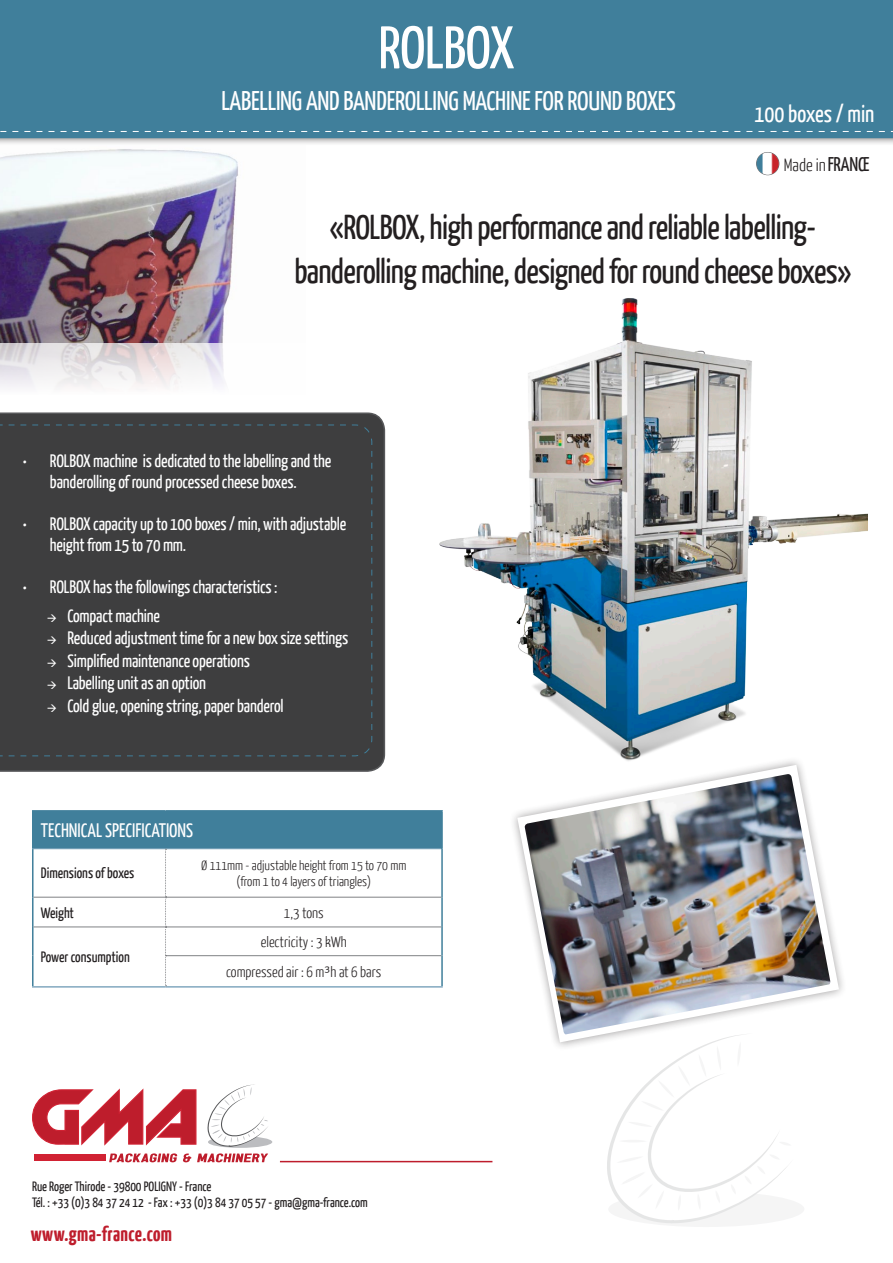
<style>
.page{position:relative;width:893px;height:1263px;background:#fff}
.page>*{position:absolute;margin:0;border:0;box-sizing:border-box;transform-origin:0 0}
.t1{font:60px "Yanone Kaffeesatz";letter-spacing:-.01em;color:#fff}
.t2{font:34.5px/43.5px "Yanone Kaffeesatz";letter-spacing:-.02em;color:#231f20;text-align:center}
.t3{font:27px "Yanone Kaffeesatz";letter-spacing:-.01em;color:#fff}
.t4{font:24px "Yanone Kaffeesatz";color:#fff}
.t5{font:700 21px "Yanone Kaffeesatz";letter-spacing:.02em;color:#be1d2c}
.t6{font:19.5px "Yanone Kaffeesatz";color:#fff}
.t7{font:18px/21px "Yanone Kaffeesatz";letter-spacing:-.01em;color:#fff;text-align:center}
.t8{font:300 17.7px "Yanone Kaffeesatz";color:#231f20}
.t9{font:300 15px "Yanone Kaffeesatz";color:#231f20}
.t10{font:15px "Yanone Kaffeesatz";color:#231f20}
.t11{font:13.5px "Yanone Kaffeesatz";color:#231f20}
.t12{font:300 13.5px "Yanone Kaffeesatz";color:#231f20}
.s1{font-weight:400;font-size:19.8px}
</style>
<div class="page">
<img style="left:0;top:149px;width:238px;height:239px">
<div style="left:0;top:0;width:893px;height:146px;background:#231f20;opacity:.75"></div>
<div style="left:0;top:0;width:893px;height:138px;background:#407f9b"></div>
<svg style="left:0;top:412px;width:385px;height:360px;background:#444546"></svg>
<img style="left:439px;top:298px;width:428px;height:458px">
<div style="left:0;top:424px;width:373px;height:333px;background:#3e3e3f"></div>
<svg style="left:0;top:131px;width:893px;height:1px"></svg>
<div style="left:33px;top:811px;width:409px;height:38px;background:#407f9b"></div>
<hr style="left:32px;top:810px;width:134px;height:2px;background:#407f9b">
<hr style="left:32px;top:812px;width:2px;height:36px;background:#407f9b">
<hr style="left:166px;top:810px;width:277px;height:2px;background:#407f9b">
<hr style="left:441px;top:812px;width:2px;height:37px;background:#407f9b">
<hr style="left:32px;top:849px;width:2px;height:48px;background:#407f9b">
<hr style="left:441px;top:849px;width:2px;height:48px;background:#407f9b">
<hr style="left:32px;top:897px;width:2px;height:30px;background:#407f9b">
<hr style="left:441px;top:897px;width:2px;height:30px;background:#407f9b">
<hr style="left:32px;top:848px;width:134px;height:1px;background:#82a8bf">
<hr style="left:166px;top:848px;width:275px;height:1px;background:#82a8bf">
<hr style="left:32px;top:927px;width:2px;height:29px;background:#407f9b">
<hr style="left:32px;top:956px;width:2px;height:30px;background:#407f9b">
<hr style="left:32px;top:986px;width:134px;height:1px;background:#82a8bf">
<hr style="left:441px;top:927px;width:2px;height:29px;background:#407f9b">
<hr style="left:441px;top:956px;width:2px;height:30px;background:#407f9b">
<hr style="left:166px;top:986px;width:277px;height:1px;background:#82a8bf">
<hr style="left:34px;top:897px;width:132px;height:1px;background:#808285">
<hr style="left:166px;top:897px;width:275px;height:1px;background:#808285">
<hr style="left:34px;top:927px;width:132px;height:1px;background:#808285">
<hr style="left:166px;top:927px;width:275px;height:1px;background:#808285">
<hr style="left:166px;top:955px;width:275px;height:1px;background:#808285">
<svg style="left:165px;top:849px;width:2px;height:137px"></svg>
<svg style="left:517px;top:765px;width:322px;height:277px"></svg>
<img style="left:524px;top:774px;width:306px;height:260px">
<svg style="left:32px;top:1084px;width:241px;height:78px"></svg>
<svg style="left:590px;top:1029px;width:238px;height:14px"></svg>
<svg style="left:606px;top:1033px;width:187px;height:191px"></svg>
<div style="left:632px;top:1204px;width:47px;height:42px;background:#fff"></div>
<hr style="left:280px;top:1161px;width:212px;height:1px;background:#be1d2c">
<div style="left:756px;top:152px;width:23px;height:23px;border:1px solid #6c6d70;border-radius:50%"></div>
<svg style="left:757px;top:153px;width:22px;height:22px"></svg>
<p class="t1" style="left:378px;top:11px;width:138px">ROLBOX</p>
<p class="t3" style="left:221px;top:84px;width:456px">LABELLING AND BANDEROLLING MACHINE FOR ROUND BOXES</p>
<p class="t4" style="left:754px;top:99px;width:121px">100 boxes / min</p>
<p class="t8" style="left:784px;top:154px;width:87px">Made in<span class="s1">FRANCE</span></p>
<p class="t2" style="left:294px;top:204px;width:558px">«ROLBOX, high performance and reliable labelling&shy;banderolling machine, designed for round cheese boxes»</p>
<p class="t7" style="left:23px;top:450px;width:310px">• ROLBOX machine is dedicated to the labelling and the banderolling of round processed cheese boxes.</p>
<p class="t7" style="left:50px;top:513px;width:298px;text-align:left;text-indent:-27px">• ROLBOX capacity up to 100 boxes / min, with adjustable height from 15 to 70 mm.</p>
<p class="t7" style="left:23px;top:576px;width:256px">• ROLBOX has the followings characteristics :</p>
<p class="t7" style="left:47px;top:605px;width:115px">→ Compact machine</p>
<p class="t7" style="left:47px;top:627px;width:303px">→ Reduced adjustment time for a new box size settings</p>
<p class="t7" style="left:47px;top:650px;width:204px">→ Simplifiedmaintenanceoperations</p>
<p class="t7" style="left:47px;top:672px;width:160px">→ Labelling unit as an option</p>
<p class="t7" style="left:47px;top:695px;width:238px">→ Cold glue, opening string, paper banderol</p>
<p class="t6" style="left:41px;top:818px;width:154px">TECHNICAL SPECIFICATIONS</p>
<p class="t10" style="left:41px;top:864px;width:95px">Dimensions of boxes</p>
<p class="t12" style="left:201px;top:857px;width:207px">Ø 111mm - adjustable height from 15 to 70 mm</p>
<p class="t12" style="left:237px;top:873px;width:136px">(from 1 to 4 layers of triangles)</p>
<p class="t10" style="left:41px;top:903px;width:35px">Weight</p>
<p class="t9" style="left:284px;top:903px;width:41px">1,3 tons</p>
<p class="t10" style="left:41px;top:948px;width:90px">Power consumption</p>
<p class="t9" style="left:261px;top:932px;width:87px">electricity : 3 kWh</p>
<p class="t9" style="left:226px;top:962px;width:157px">compressed air : 6 m³h at 6 bars</p>
<p class="t11" style="left:32px;top:1178px;width:181px">Rue Roger Thirode - 39800 POLIGNY - France</p>
<p class="t11" style="left:32px;top:1194px;width:337px">Tél. : +33 (0)3 84 37 24 12 - Fax : +33 (0)3 84 37 05 57 - gma@gma-france.com</p>
<p class="t5" style="left:31px;top:1220px;width:143px">www.gma-france.com</p>
</div>
